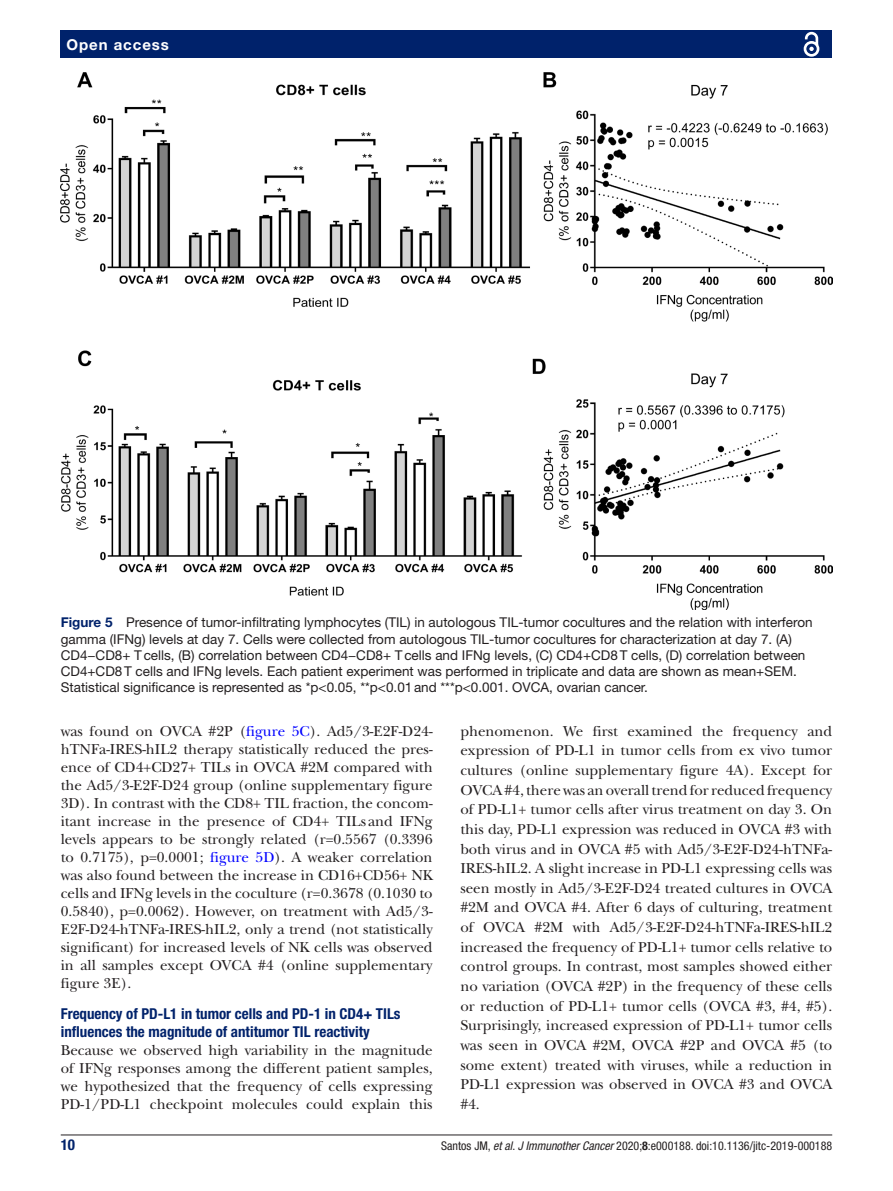
<style>
.page{position:relative;width:893px;height:1191px;background:#fff}
.page>*{position:absolute;margin:0;border:0;box-sizing:border-box;transform-origin:0 0}
.t1{font:15px/19.6px "New Baskerville";color:#231f20;text-align:justify}
.t2{font:700 condensed 15px/18px "Helvetica Neue LT Std";color:#00226b}
.t3{font:700 15px "Helvetica Neue LT Std";letter-spacing:.065em;color:#fff}
.t4{font:13.5px/16.2px "Helvetica Neue LT Std";color:#231f20}
.t5{font:condensed 12px "Helvetica Neue LT Std";color:#231f20}
.s1{font-weight:700;color:#00226b}
.s2{color:#00f}
.s3{font-style:italic}
.s4{font-weight:700}
</style>
<div class="page">
<hr style="left:61px;top:1134px;width:771px;height:1px;background:#231f20">
<div style="left:61px;top:31px;width:771px;height:27px;background:#00226b"></div>
<svg style="left:803px;top:31px;width:17px;height:26px"></svg>
<img style="left:61px;top:73px;width:771px;height:536px">
<p class="t3" style="left:66px;top:35px;width:104px">Open access</p>
<p class="t4" style="left:61px;top:614px;width:753px"><span class="s1">Figure 5</span> Presence of tumor-infiltrating lymphocytes (TIL) in autologous TIL-tumor cocultures and the relation with interferon gamma (IFNg) levels at day 7. Cells were collected from autologous TIL-tumor cocultures for characterization at day 7. (A)<br>CD4−CD8+ Tcells, (B) correlation between CD4−CD8+ Tcells and IFNg levels, (C) CD4+CD8T cells, (D) correlation between CD4+CD8T cells and IFNg levels. Each patient experiment was performed in triplicate and data are shown as mean+SEM.<br>Statistical significance is represented as *p&lt;0.05, **p&lt;0.01and ***p&lt;0.001. OVCA, ovarian cancer.</p>
<p class="t1" style="left:61px;top:722px;width:373px;line-height:18px">was found on OVCA #2P (<span class="s2">figure 5C</span>). Ad5/3-E2F-D24- hTNFa-IRES-hIL2 therapy statistically reduced the pres&shy;ence of CD4+CD27+ TILs in OVCA #2M compared with the Ad5/3-E2F-D24 group (online supplementary figure 3D). In contrast with the CD8+ TIL fraction, the concom&shy;itant increase in the presence of CD4+ TILs and IFNg levels appears to be strongly related (r=0.5567 (0.3396 to 0.7175), p=0.0001; <span class="s2">figure 5D</span>). A weaker correlation was also found between the increase in CD16+CD56+ NK cells and IFNg levels in the coculture (r=0.3678 (0.1030 to 0.5840), p=0.0062). However, on treatment with Ad5/3- E2F-D24-hTNFa-IRES-hIL2, only a trend (not statistically significant) for increased levels of NK cells was observed in all samples except OVCA #4 (online supplementary figure 3E).</p>
<p class="t2" style="left:61px;top:1004px;width:341px">Frequency of PD-L1 in tumor cells and PD-1 in CD4+ TILs influences the magnitude of antitumor TIL reactivity</p>
<p class="t1" style="left:61px;top:1041px;width:373px;line-height:18px">Because we observed high variability in the magnitude of IFNg responses among the different patient samples, we hypothesized that the frequency of cells expressing PD-1/PD-L1 checkpoint molecules could explain this</p>
<p class="t1" style="left:460px;top:721px;width:373px">phenomenon. We first examined the frequency and expression of PD-L1 in tumor cells from ex vivo tumor cultures (online supplementary figure 4A). Except for OVCA #4, there was an overall trend for reduced frequency of PD-L1+ tumor cells after virus treatment on day 3. On this day, PD-L1 expression was reduced in OVCA #3 with both virus and in OVCA #5 with Ad5/3-E2F-D24-hTNFa-IRES-hIL2. A slight increase in PD-L1 expressing cells was seen mostly in Ad5/3-E2F-D24 treated cultures in OVCA #2M and OVCA #4. After 6 days of culturing, treatment of OVCA #2M with Ad5/3-E2F-D24-hTNFa-IRES-hIL2 increased the frequency of PD-L1+ tumor cells relative to control groups. In contrast, most samples showed either no variation (OVCA #2P) in the frequency of these cells or reduction of PD-L1+ tumor cells (OVCA #3, #4, #5).<br>Surprisingly, increased expression of PD-L1+ tumor cells was seen in OVCA #2M, OVCA #2P and OVCA #5 (to some extent) treated with viruses, while a reduction in PD-L1 expression was observed in OVCA #3 and OVCA #4.</p>
<p class="t2" style="left:61px;top:1135px;width:16px">10</p>
<p class="t5" style="left:441px;top:1138px;width:392px">Santos JM, <span class="s3">et al</span>. <span class="s3">J Immunother Cancer</span> 2020;<span class="s4">8</span>:e000188. doi:10.1136/jitc-2019-000188</p>
</div>
